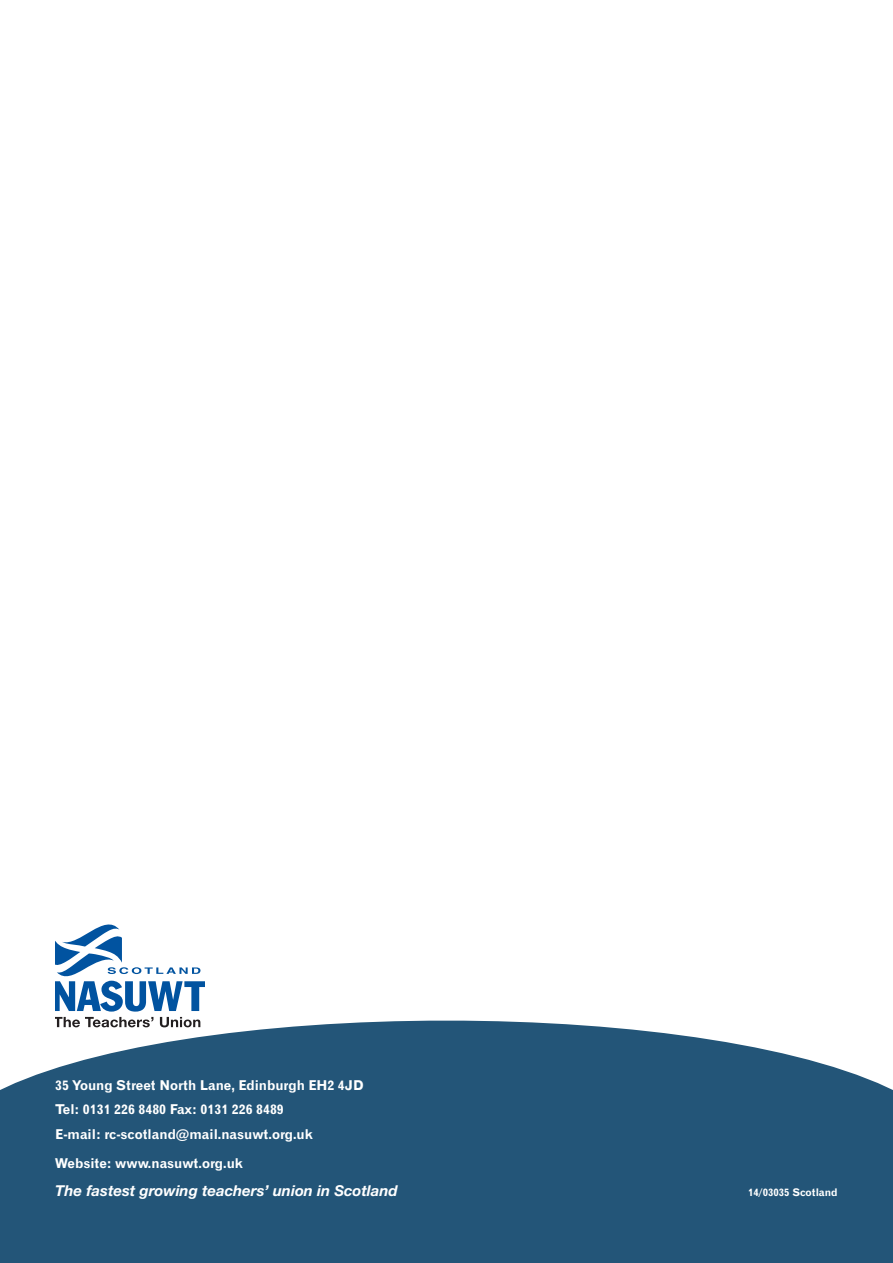
<style>
.page{position:relative;width:893px;height:1263px;background:#fff}
.page>*{position:absolute;margin:0;border:0;box-sizing:border-box;transform-origin:0 0}
.t1{font:italic 700 15px "Helvetica Neue";color:#fff}
.t2{font:13.5px/24.8px "Gothic 720 BT Bold B";color:#fff}
.t3{font:10.5px "Gothic 720 BT Bold B";color:#fff}
</style>
<div class="page">
<svg style="left:0;top:1011px;width:893px;height:252px;background:#3b6786"></svg>
<svg style="left:55px;top:924px;width:149px;height:87px"></svg>
<svg style="left:55px;top:1017px;width:98px;height:10px"></svg>
<svg style="left:160px;top:1017px;width:40px;height:10px"></svg>
<p class="t2" style="left:55px;top:1073px;width:310px">35 Young Street North Lane, Edinburgh EH2 4JD<br>Tel: 0131 226 8480 Fax: 0131 226 8489<br>E-mail: rc-scotland@mail.nasuwt.org.uk</p>
<p class="t2" style="left:55px;top:1152px;width:189px">Website: www.nasuwt.org.uk</p>
<p class="t1" style="left:55px;top:1186px;width:344px">The fastest growing teachers’ union in Scotland</p>
<p class="t3" style="left:748px;top:1189px;width:91px">14/03035 Scotland</p>
</div>
